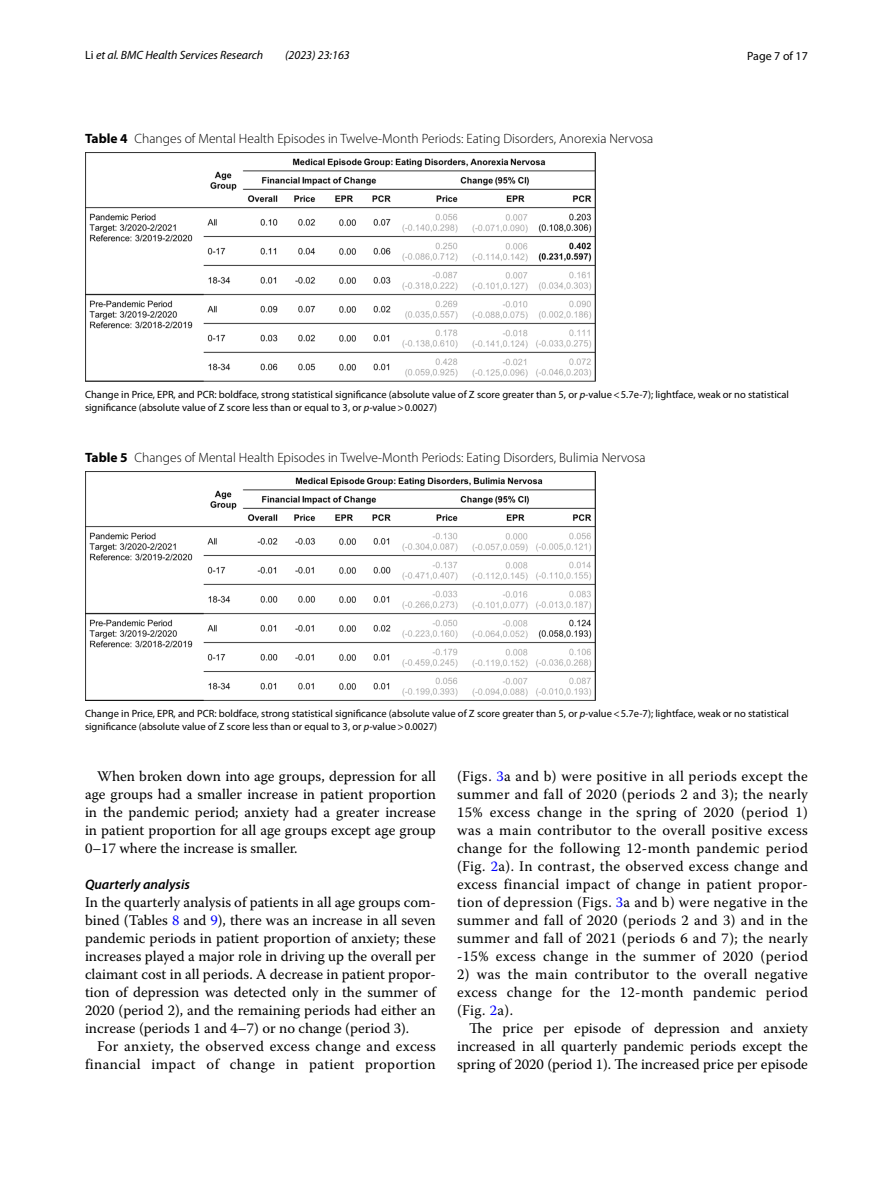
<style>
.page{position:relative;width:893px;height:1187px;background:#fff}
.page>*{position:absolute;margin:0;border:0;box-sizing:border-box;transform-origin:0 0}
.t1{font:14.7px/18px "Warnock Pro";letter-spacing:.015em;color:#000;text-align:justify}
.t2{font:italic 600 13.8px "Myriad Pro";color:#000}
.t3{font:300 13.5px "Myriad Pro";color:#000}
.t4{font:italic 12px "Myriad Pro";color:#000}
.t5{font:12px "Myriad Pro";color:#000}
.t6{font:10.5px/12.8px "Myriad Pro";color:#000}
.s1{font-style:normal}
.s2{font-weight:700}
.s3{font-style:italic}
.s4{color:#00f}
</style>
<div class="page">
<img style="left:85px;top:152px;width:510px;height:229px">
<img style="left:85px;top:471px;width:510px;height:229px">
<p class="t4" style="left:85px;top:48px;width:180px"><span class="s1">Li</span> et al. BMC Health Services Research</p>
<p class="t4" style="left:285px;top:48px;width:66px">(2023) 23:163</p>
<p class="t5" style="left:747px;top:48px;width:62px">Page 7 of 17</p>
<p class="t3" style="left:85px;top:131px;width:570px"><span class="s2">Table 4</span> Changes of Mental Health Episodes in Twelve-Month Periods: Eating Disorders, Anorexia Nervosa</p>
<p class="t6" style="left:85px;top:388px;width:705px">Change in Price, EPR, and PCR: boldface, strong statistical significance (absolute value of Z score greater than 5, or <span class="s3">p</span>-value&lt;5.7e-7); lightface, weak or no statistical significance (absolute value of Z score less than or equal to 3, or <span class="s3">p</span>-value&gt;0.0027)</p>
<p class="t3" style="left:85px;top:450px;width:562px"><span class="s2">Table 5</span> Changes of Mental Health Episodes in Twelve-Month Periods: Eating Disorders, Bulimia Nervosa</p>
<p class="t6" style="left:85px;top:707px;width:705px">Change in Price, EPR, and PCR: boldface, strong statistical significance (absolute value of Z score greater than 5, or <span class="s3">p</span>-value&lt;5.7e-7); lightface, weak or no statistical significance (absolute value of Z score less than or equal to 3, or <span class="s3">p</span>-value&gt;0.0027)</p>
<p class="t1" style="left:85px;top:766px;width:352px;text-indent:12px">When broken down into age groups, depression for all age groups had a smaller increase in patient proportion in the pandemic period; anxiety had a greater increase in patient proportion for all age groups except age group 0–17 where the increase is smaller.</p>
<p class="t2" style="left:85px;top:875px;width:106px">Quarterly analysis</p>
<p class="t1" style="left:85px;top:892px;width:352px">In the quarterly analysis of patients in all age groups com&shy;bined (Tables <span class="s4">8</span> and <span class="s4">9</span>), there was an increase in all seven pandemic periods in patient proportion of anxiety; these increases played a major role in driving up the overall per claimant cost in all periods. A decrease in patient propor&shy;tion of depression was detected only in the summer of 2020 (period 2), and the remaining periods had either an increase (periods 1 and 4–7) or no change (period 3).</p>
<p class="t1" style="left:85px;top:1036px;width:352px;text-align:right">For anxiety, the observed excess change and excess financial impact of change in patient proportion</p>
<p class="t1" style="left:457px;top:766px;width:352px">(Figs. <span class="s4">3</span>a and b) were positive in all periods except the summer and fall of 2020 (periods 2 and 3); the nearly 15% excess change in the spring of 2020 (period 1) was a main contributor to the overall positive excess change for the following 12-month pandemic period (Fig. <span class="s4">2</span>a). In contrast, the observed excess change and excess financial impact of change in patient propor&shy;tion of depression (Figs. <span class="s4">3</span>a and b) were negative in the summer and fall of 2020 (periods 2 and 3) and in the summer and fall of 2021 (periods 6 and 7); the nearly -15% excess change in the summer of 2020 (period</p>
<p class="t1" style="left:457px;top:964px;width:352px">2) was the main contributor to the overall negative excess change for the 12-month pandemic period (Fig. <span class="s4">2</span>a).</p>
<p class="t1" style="left:457px;top:1018px;width:352px;text-indent:12px">The price per episode of depression and anxiety increased in all quarterly pandemic periods except the spring of 2020 (period 1). The increased price per episode</p>
</div>
